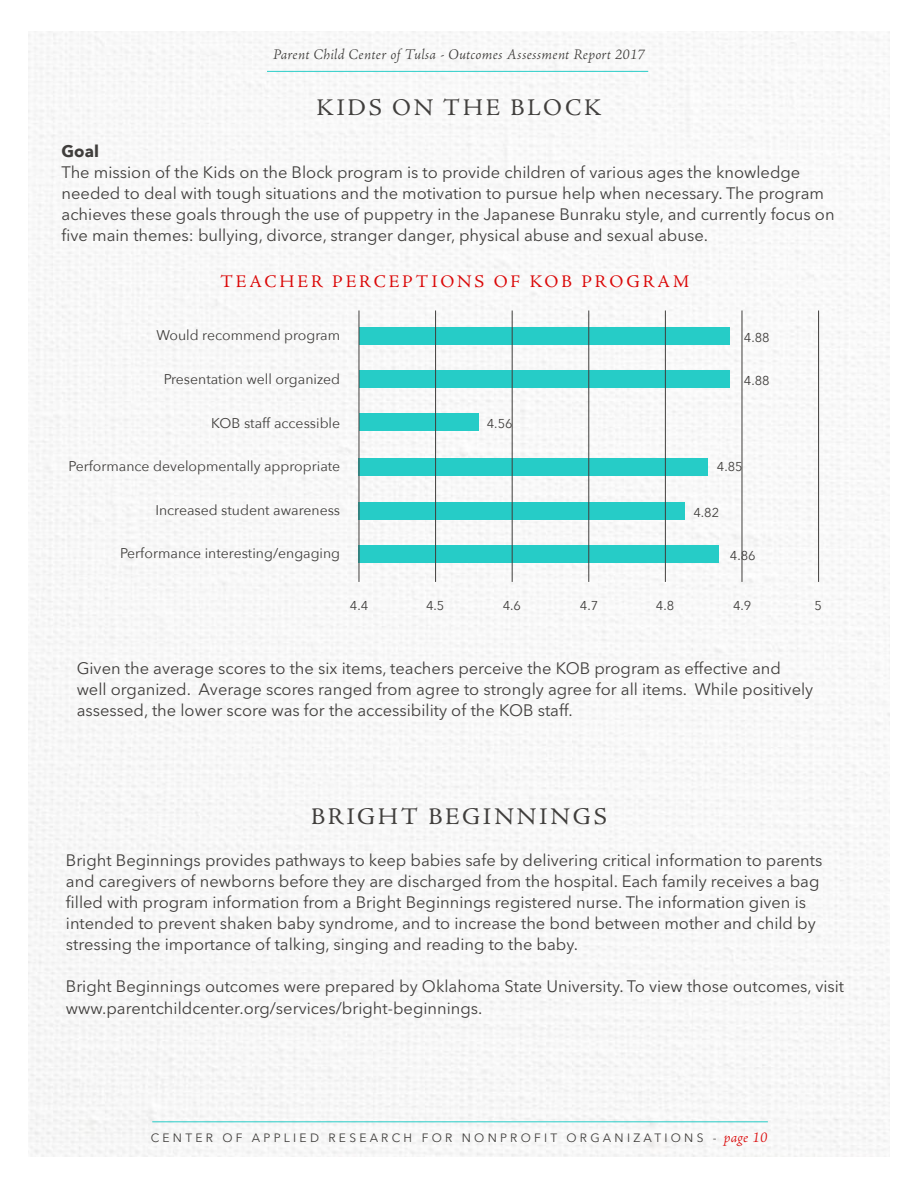
<style>
.page{position:relative;width:918px;height:1188px;background:#fff}
.page>*{position:absolute;margin:0;border:0;box-sizing:border-box;transform-origin:0 0}
.t1{font:24px "Adobe Jenson Pro";letter-spacing:.115em;color:#403e3c}
.t2{font:17.85px "Adobe Jenson Pro";letter-spacing:.165em;color:#db0808}
.t3{font:16.5px/21px "Avenir Next LT Pro";color:#403e3c}
.t4{font:700 16.5px "Avenir Next";color:#403e3c}
.t5{font:italic 300 15px "Adobe Jenson Pro";letter-spacing:.015em;color:#403e3c}
.t6{font:14.1px "Avenir Next";color:#403e3c}
.t7{font:12.9px "Avenir Next";color:#403e3c}
.t8{font:12px "Avenir Next LT Pro";letter-spacing:.27em;color:#403e3c}
.s1{font-family:"Adobe Jenson Pro";font-weight:300;font-style:italic;font-size:15px;color:#db0808}
</style>
<div class="page">
<img style="left:28px;top:32px;width:862px;height:1124px">
<hr style="left:267px;top:71px;width:381px;height:1px;background:#26ccc7">
<hr style="left:152px;top:1121px;width:616px;height:1px;background:#26ccc7">
<hr style="left:818px;top:311px;width:1px;height:271px;background:#403e3c">
<div style="left:359px;top:545px;width:360px;height:18px;background:#26ccc7"></div>
<div style="left:359px;top:502px;width:326px;height:17px;background:#26ccc7"></div>
<div style="left:359px;top:458px;width:349px;height:18px;background:#26ccc7"></div>
<div style="left:359px;top:327px;width:371px;height:18px;background:#26ccc7"></div>
<div style="left:359px;top:370px;width:371px;height:18px;background:#26ccc7"></div>
<div style="left:359px;top:413px;width:120px;height:18px;background:#26ccc7"></div>
<hr style="left:435px;top:311px;width:1px;height:271px;background:#403e3c">
<hr style="left:512px;top:311px;width:1px;height:271px;background:#403e3c">
<hr style="left:588px;top:311px;width:1px;height:271px;background:#403e3c">
<hr style="left:665px;top:311px;width:1px;height:271px;background:#403e3c">
<hr style="left:742px;top:311px;width:1px;height:271px;background:#403e3c">
<hr style="left:359px;top:311px;width:1px;height:271px;background:#403e3c">
<p class="t5" style="left:273px;top:46px;width:373px">Parent Child Center of Tulsa - Outcomes Assessment Report 2017</p>
<h1 class="t1" style="left:317px;top:94px;width:286px">KIDS ON THE BLOCK</h1>
<p class="t4" style="left:62px;top:137px;width:39px">Goal</p>
<p class="t3" style="left:62px;top:161px;width:775px">The mission of the Kids on the Block program is to provide children of various ages the knowledge needed to deal with tough situations and the motivation to pursue help when necessary. The program achieves these goals through the use of puppetry in the Japanese Bunraku style, and currently focus on five main themes: bullying, divorce, stranger danger, physical abuse and sexual abuse.</p>
<p class="t2" style="left:220px;top:271px;width:470px">TEACHER PERCEPTIONS OF KOB PROGRAM</p>
<p class="t6" style="left:156px;top:323px;width:185px">Would recommend program</p>
<p class="t6" style="left:164px;top:367px;width:178px">Presentation well organized</p>
<p class="t6" style="left:211px;top:411px;width:131px">KOB staff accessible</p>
<p class="t7" style="left:487px;top:412px;width:27px">4.56</p>
<p class="t7" style="left:744px;top:327px;width:27px">4.88</p>
<p class="t7" style="left:744px;top:370px;width:27px">4.88</p>
<p class="t6" style="left:69px;top:454px;width:273px">Performance developmentally appropriate</p>
<p class="t6" style="left:155px;top:498px;width:186px">Increased student awareness</p>
<p class="t6" style="left:120px;top:542px;width:222px">Performance interesting/engaging</p>
<p class="t7" style="left:350px;top:594px;width:20px">4.4</p>
<p class="t7" style="left:717px;top:455px;width:27px">4.85</p>
<p class="t7" style="left:694px;top:501px;width:27px">4.82</p>
<p class="t7" style="left:730px;top:545px;width:27px">4.86</p>
<p class="t7" style="left:426px;top:594px;width:20px">4.5</p>
<p class="t7" style="left:503px;top:594px;width:20px">4.6</p>
<p class="t7" style="left:580px;top:594px;width:20px">4.7</p>
<p class="t7" style="left:656px;top:594px;width:20px">4.8</p>
<p class="t7" style="left:733px;top:594px;width:20px">4.9</p>
<p class="t7" style="left:815px;top:594px;width:9px">5</p>
<p class="t3" style="left:77px;top:658px;width:738px">Given the average scores to the six items, teachers perceive the KOB program as effective and well organized. Average scores ranged from agree to strongly agree for all items. While positively assessed, the lower score was for the accessibility of the KOB staff.</p>
<h1 class="t1" style="left:311px;top:803px;width:297px">BRIGHT BEGINNINGS</h1>
<p class="t3" style="left:66px;top:850px;width:758px">Bright Beginnings provides pathways to keep babies safe by delivering critical information to parents and caregivers of newborns before they are discharged from the hospital. Each family receives a bag filled with program information from a Bright Beginnings registered nurse. The information given is intended to prevent shaken baby syndrome, and to increase the bond between mother and child by stressing the importance of talking, singing and reading to the baby.</p>
<p class="t3" style="left:66px;top:976px;width:780px;line-height:21.6px">Bright Beginnings outcomes were prepared by Oklahoma State University. To view those outcomes, visit www.parentchildcenter.org/services/bright-beginnings.</p>
<p class="t8" style="left:151px;top:1130px;width:618px">CENTER OF APPLIED RESEARCH FOR NONPROFIT ORGANIZATIONS - <span class="s1">page 10</span></p>
</div>
